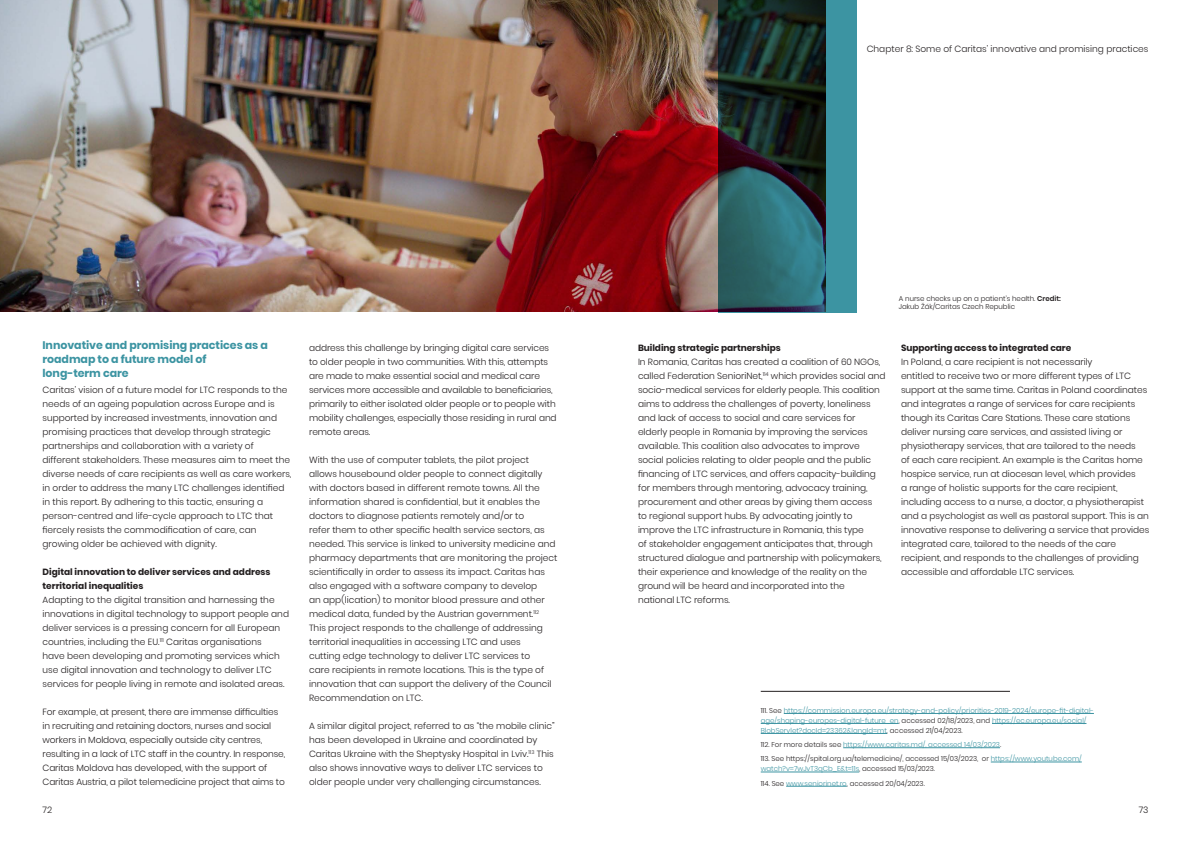
<style>
.page{position:relative;width:1191px;height:842px;background:#fff}
.page>*{position:absolute;margin:0;border:0;box-sizing:border-box;transform-origin:0 0}
._23_subhead{font:700 11px/14px "Poppins";letter-spacing:-.005em;color:#3c94a2}
.Annual_Report_Body{font:300 9px/14px "Poppins";letter-spacing:-.005em;color:#231f20}
._23_subhead-2{font:300 9px/14px "Poppins";color:#231f20}
.guides_body_main{font:300 9px "Poppins";color:#231f20}
.t1{font:300 7px/10px "Poppins";color:#3c94a2}
.t2{font:300 7px/8.4px "Poppins";color:#231f20}
.s1{font-weight:700}
.s2{font-weight:600}
.s3{color:#231f20}
.s4{color:#3c94a2}
</style>
<div class="page">
<img style="left:0;top:0;width:718px;height:311px">
<svg style="left:718px;top:0;width:138px;height:312px;background:#275155"></svg>
<hr style="left:784px;top:713px;width:310px;height:1px;background:#3c94a2">
<hr style="left:760px;top:723px;width:138px;height:1px;background:#3c94a2">
<hr style="left:992px;top:723px;width:94px;height:1px;background:#3c94a2">
<hr style="left:760px;top:733px;width:127px;height:1px;background:#3c94a2">
<hr style="left:843px;top:747px;width:157px;height:1px;background:#3c94a2">
<hr style="left:990px;top:762px;width:91px;height:1px;background:#3c94a2">
<hr style="left:760px;top:772px;width:99px;height:1px;background:#3c94a2">
<hr style="left:786px;top:786px;width:60px;height:1px;background:#3c94a2">
<hr style="left:760px;top:691px;width:250px;height:1px;background:#231f20">
<p class="guides_body_main" style="left:866px;top:44px;width:283px">Chapter 8: Some of Caritas’ innovative and promising practices</p>
<p class="_23_subhead" style="left:43px;top:339px;width:227px">Innovative and promising practices as a roadmap to a future model of<br>long-term care</p>
<p class="_23_subhead-2" style="left:43px;top:383px;width:250px">Caritas’ vision of a future model for LTC responds to the needs of an ageing population across Europe and is supported by increased investments, innovation and promising practices that develop through strategic partnerships and collaboration with a variety of different stakeholders. These measures aim to meet the diverse needs of care recipients as well as care workers, in order to address the many LTC challenges identified in this report. By adhering to this tactic, ensuring a person-centred and life-cycle approach to LTC that fiercely resists the commodification of care, can growing older be achieved with dignity.</p>
<p class="Annual_Report_Body" style="left:43px;top:565px;width:248px"><span class="s1">Digital innovation to deliver services and address territorial inequalities<br></span>Adapting to the digital transition and harnessing the innovations in digital technology to support people and deliver services is a pressing concern for all European countries, including the EU.<sup>111</sup> Caritas organisations<br>have been developing and promoting services which use digital innovation and technology to deliver LTC services for people living in remote and isolated areas.</p>
<p class="Annual_Report_Body" style="left:43px;top:705px;width:244px">For example, at present, there are immense difficulties in recruiting and retaining doctors, nurses and social workers in Moldova, especially outside city centres, resulting in a lack of LTC staff in the country. In response, Caritas Moldova has developed, with the support of Caritas Austria, a pilot telemedicine project that aims to</p>
<p class="Annual_Report_Body" style="left:309px;top:341px;width:249px">address this challenge by bringing digital care services to older people in two communities. With this, attempts are made to make essential social and medical care services more accessible and available to beneficiaries, primarily to either isolated older people or to people with mobility challenges, especially those residing in rural and remote areas.</p>
<p class="Annual_Report_Body" style="left:309px;top:453px;width:250px">With the use of computer tablets, the pilot project allows housebound older people to connect digitally with doctors based in different remote towns. All the information shared is confidential, but it enables the doctors to diagnose patients remotely and/or to<br>refer them to other specific health service sectors, as needed. This service is linked to university medicine and pharmacy departments that are monitoring the project scientifically in order to assess its impact. Caritas has also engaged with a software company to develop<br>an app(lication) to monitor blood pressure and other medical data, funded by the Austrian government.<sup>112<br></sup>This project responds to the challenge of addressing territorial inequalities in accessing LTC and uses<br>cutting edge technology to deliver LTC services to<br>care recipients in remote locations. This is the type of innovation that can support the delivery of the Council Recommendation on LTC.</p>
<p class="Annual_Report_Body" style="left:309px;top:719px;width:247px">A similar digital project, referred to as “the mobile clinic” has been developed in Ukraine and coordinated by Caritas Ukraine with the Sheptysky Hospital in Lviv.<sup>113</sup> This also shows innovative ways to deliver LTC services to older people under very challenging circumstances.</p>
<p class="t2" style="left:899px;top:294px;width:163px">A nurse checks up on a patient’s health. <span class="s2">Credit:<br></span>Jakub Žák/Caritas Czech Republic</p>
<p class="Annual_Report_Body" style="left:638px;top:341px;width:249px"><span class="s1">Building strategic partnerships<br></span>In Romania, Caritas has created a coalition of 60 NGOs, called Federation SenioriNet,<sup>114</sup> which provides social and socio-medical services for elderly people. This coalition aims to address the challenges of poverty, loneliness and lack of access to social and care services for elderly people in Romania by improving the services available. This coalition also advocates to improve social policies relating to older people and the public financing of LTC services, and offers capacity-building for members through mentoring, advocacy training, procurement and other areas by giving them access<br>to regional support hubs. By advocating jointly to improve the LTC infrastructure in Romania, this type<br>of stakeholder engagement anticipates that, through structured dialogue and partnership with policymakers, their experience and knowledge of the reality on the ground will be heard and incorporated into the<br>national LTC reforms.</p>
<p class="Annual_Report_Body" style="left:901px;top:341px;width:250px"><span class="s1">Supporting access to integrated care<br></span>In Poland, a care recipient is not necessarily<br>entitled to receive two or more different types of LTC support at the same time. Caritas in Poland coordinates and integrates a range of services for care recipients though its Caritas Care Stations. These care stations deliver nursing care services, and assisted living or physiotherapy services, that are tailored to the needs<br>of each care recipient. An example is the Caritas home hospice service, run at diocesan level, which provides<br>a range of holistic supports for the care recipient, including access to a nurse, a doctor, a physiotherapist and a psychologist as well as pastoral support. This is an innovative response to delivering a service that provides integrated care, tailored to the needs of the care recipient, and responds to the challenges of providing accessible and affordable LTC services.</p>
<p class="t1" style="left:760px;top:705px;width:335px"><span class="s3">111. See</span> https://commission.europa.eu/strategy-and-policy/priorities-2019-2024/europe-fit-digital&shy;age/shaping-europes-digital-future_en<span class="s3">, accessed 02/18/2023, and</span> https://ec.europa.eu/social/<br>BlobServlet?docId=23362&amp;langId=mt<span class="s3">, accessed 21/04/2023.</span></p>
<p class="t1" style="left:760px;top:740px;width:242px"><span class="s3">112. For more details see</span> https://www.caritas.md/, accessed 14/03/2023<span class="s3">.</span></p>
<p class="t2" style="left:760px;top:754px;width:322px;line-height:10px">113. See https://spital.org.ua/telemedicine/, accessed 15/03/2023, or <span class="s4">https://www.youtube.com/ watch?v=7wJvT3qCb_E&amp;t=11s</span>, accessed 15/03/2023.</p>
<p class="t2" style="left:760px;top:779px;width:165px">114. See <span class="s4">www.seniorinet.ro</span>, accessed 20/04/2023.</p>
<p class="guides_body_main" style="left:43px;top:805px;width:11px">72</p>
<p class="Annual_Report_Body" style="left:1138px;top:803px;width:11px">73</p>
</div>
